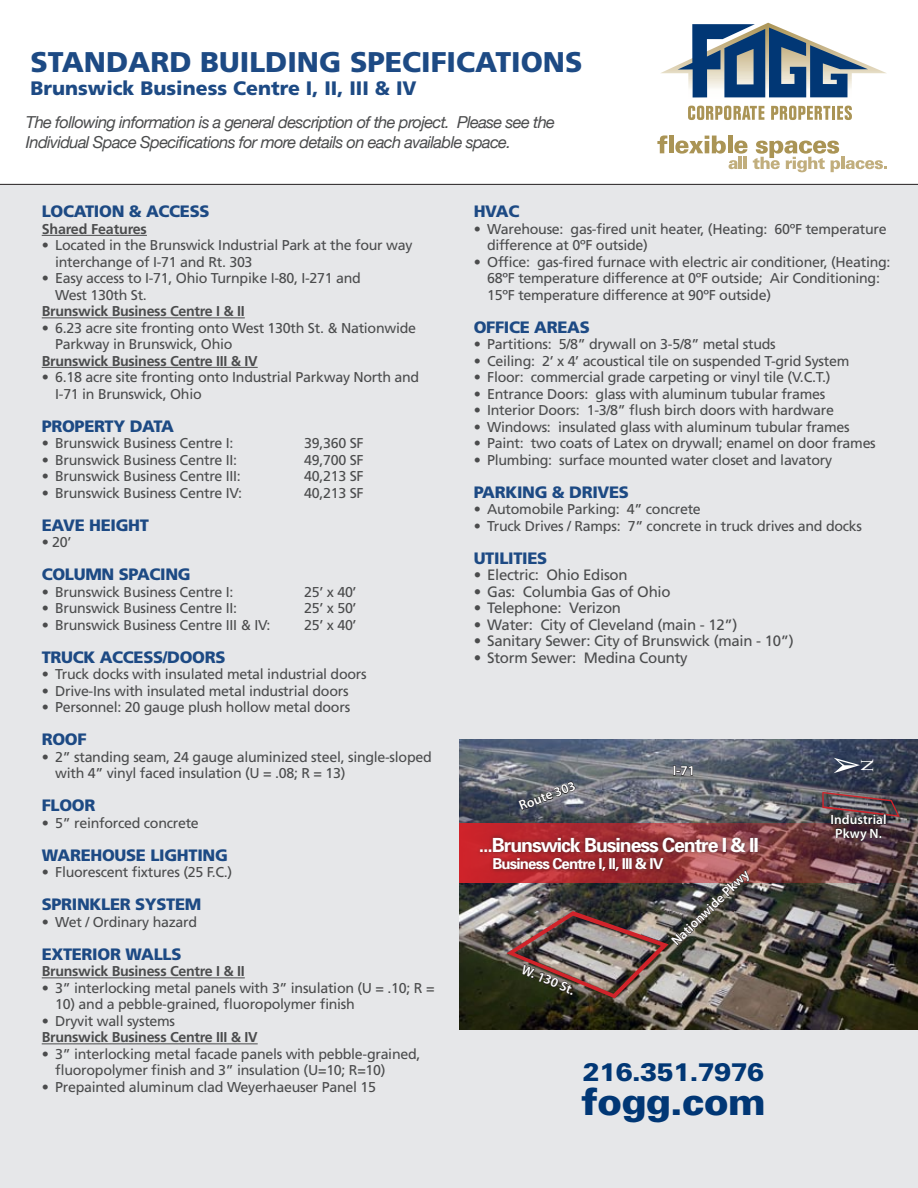
<style>
.page{position:relative;width:918px;height:1188px;background:#fff}
.page>*{position:absolute;margin:0;border:0;box-sizing:border-box;transform-origin:0 0}
.t1{font:900 37.5px "Univers";letter-spacing:-.02em;color:#013775}
.t2{font:900 28.5px "Frutiger";color:#1d4a84}
.t3{font:900 25.5px "Univers";letter-spacing:-.02em;color:#013775}
.t4{font:900 19.5px "Frutiger";color:#1d4a84}
.t5{font:700 19.5px "Univers";letter-spacing:-.055em;color:#fff}
.t6{font:18px "Times New Roman";color:#fff}
.t7{font:900 16.5px "Frutiger";letter-spacing:-.02em;color:#1d4a84}
.t8{font:italic 16.5px/19.8px "Helvetica Neue";letter-spacing:-.04em;color:#4b4c4d}
.t9{font:15px "Frutiger";letter-spacing:-.02em;color:#4b4c4d}
.t10{font:700 15px "Univers";letter-spacing:-.055em;color:#fff}
.t11{font:14.25px/16.5px "Frutiger";letter-spacing:-.02em;color:#4b4c4d}
.t12{font:700 14.25px "Frutiger";letter-spacing:-.02em;color:#4b4c4d}
.t13{font:600 13.5px/13.5px "Myriad Pro";color:#fff;text-align:center}
</style>
<div class="page">
<div style="left:0;top:184px;width:918px;height:1004px;background:#e6e7e9"></div>
<hr style="left:0;top:184px;width:918px;height:1px;background:#231f20">
<svg style="left:661px;top:23px;width:226px;height:97px"></svg>
<svg style="left:657px;top:135px;width:10px;height:18px"></svg>
<hr style="left:669px;top:136px;width:4px;height:17px;background:#aa9455">
<svg style="left:675px;top:136px;width:72px;height:33px"></svg>
<svg style="left:753px;top:141px;width:87px;height:31px"></svg>
<hr style="left:841px;top:157px;width:4px;height:12px;background:#c1ae7d">
<svg style="left:846px;top:160px;width:41px;height:9px"></svg>
<img style="left:459px;top:740px;width:459px;height:289px">
<svg style="left:673px;top:766px;width:20px;height:10px"></svg>
<svg style="left:518px;top:781px;width:58px;height:30px;background:#5d6068"></svg>
<svg style="left:834px;top:758px;width:26px;height:15px"></svg>
<img style="left:459px;top:823px;width:459px;height:60px">
<div style="left:476px;top:833px;width:286px;height:41px;background:#231f20;opacity:.65"></div>
<img style="left:507px;top:869px;width:242px;height:129px">
<img style="left:822px;top:792px;width:78px;height:54px">
<hr style="left:42px;top:235px;width:105px;height:1px;background:#4b4c4d">
<hr style="left:42px;top:318px;width:203px;height:1px;background:#4b4c4d">
<hr style="left:42px;top:367px;width:216px;height:1px;background:#4b4c4d">
<hr style="left:42px;top:978px;width:203px;height:1px;background:#4b4c4d">
<hr style="left:42px;top:1044px;width:216px;height:1px;background:#4b4c4d">
<h2 class="t2" style="left:31px;top:45px;width:553px">STANDARD BUILDING SPECIFICATIONS</h2>
<h3 class="t4" style="left:31px;top:77px;width:388px">Brunswick Business Centre I, II, III &amp; IV</h3>
<p class="t8" style="left:26px;top:112px;width:531px">The following information is a general description of the project. Please see the<br>Individual Space Specifications for more details on each available space.</p>
<p class="t7" style="left:42px;top:202px;width:169px">LOCATION &amp; ACCESS</p>
<p class="t12" style="left:42px;top:221px;width:107px">Shared Features</p>
<p class="t11" style="left:55px;top:237px;width:359px;text-indent:-13px">• Located in the Brunswick Industrial Park at the four way interchange of I-71 and Rt. 303</p>
<p class="t11" style="left:55px;top:270px;width:307px;text-indent:-13px">• Easy access to I-71, Ohio Turnpike I-80, I-271 and<br>West 130th St.</p>
<p class="t12" style="left:42px;top:303px;width:205px">Brunswick Business Centre I &amp; II</p>
<p class="t11" style="left:55px;top:320px;width:362px;text-indent:-13px">• 6.23 acre site fronting onto West 130th St. &amp; Nationwide<br>Parkway in Brunswick, Ohio</p>
<p class="t12" style="left:42px;top:353px;width:217px">Brunswick Business Centre III &amp; IV</p>
<p class="t11" style="left:55px;top:369px;width:366px;text-indent:-13px">• 6.18 acre site fronting onto Industrial Parkway North and<br>I-71 in Brunswick, Ohio</p>
<p class="t7" style="left:42px;top:416px;width:134px">PROPERTY DATA</p>
<p class="t11" style="left:42px;top:435px;width:193px">• Brunswick Business Centre I:</p>
<p class="t11" style="left:304px;top:435px;width:61px">39,360 SF</p>
<p class="t11" style="left:42px;top:452px;width:197px">• Brunswick Business Centre II:</p>
<p class="t11" style="left:304px;top:452px;width:61px">49,700 SF</p>
<p class="t11" style="left:42px;top:468px;width:201px">• Brunswick Business Centre III:</p>
<p class="t11" style="left:304px;top:468px;width:61px">40,213 SF</p>
<p class="t11" style="left:42px;top:485px;width:202px">• Brunswick Business Centre IV:</p>
<p class="t11" style="left:304px;top:485px;width:61px">40,213 SF</p>
<p class="t7" style="left:42px;top:515px;width:109px">EAVE HEIGHT</p>
<p class="t11" style="left:42px;top:534px;width:31px">• 20’</p>
<p class="t7" style="left:42px;top:565px;width:150px">COLUMN SPACING</p>
<p class="t11" style="left:42px;top:584px;width:193px">• Brunswick Business Centre I:</p>
<p class="t11" style="left:304px;top:584px;width:54px">25’ x 40’</p>
<p class="t11" style="left:42px;top:600px;width:197px">• Brunswick Business Centre II:</p>
<p class="t11" style="left:304px;top:600px;width:54px">25’ x 50’</p>
<p class="t11" style="left:42px;top:617px;width:230px">• Brunswick Business Centre III &amp; IV:</p>
<p class="t11" style="left:304px;top:617px;width:54px">25’ x 40’</p>
<p class="t7" style="left:42px;top:647px;width:185px">TRUCK ACCESS/DOORS</p>
<p class="t11" style="left:42px;top:666px;width:326px">• Truck docks with insulated metal industrial doors</p>
<p class="t11" style="left:42px;top:683px;width:308px">• Drive-Ins with insulated metal industrial doors</p>
<p class="t11" style="left:42px;top:699px;width:310px">• Personnel: 20 gauge plush hollow metal doors</p>
<p class="t7" style="left:42px;top:730px;width:46px">ROOF</p>
<p class="t11" style="left:55px;top:749px;width:378px;text-indent:-13px">• 2” standing seam, 24 gauge aluminized steel, single-sloped with 4” vinyl faced insulation (U = .08; R = 13)</p>
<p class="t7" style="left:42px;top:796px;width:55px">FLOOR</p>
<p class="t11" style="left:42px;top:815px;width:159px">• 5” reinforced concrete</p>
<p class="t7" style="left:42px;top:845px;width:188px">WAREHOUSE LIGHTING</p>
<p class="t11" style="left:42px;top:864px;width:192px">• Fluorescent fixtures (25 F.C.)</p>
<p class="t7" style="left:42px;top:895px;width:161px">SPRINKLER SYSTEM</p>
<p class="t11" style="left:42px;top:914px;width:157px">• Wet / Ordinary hazard</p>
<p class="t7" style="left:42px;top:944px;width:141px">EXTERIOR WALLS</p>
<p class="t12" style="left:42px;top:963px;width:205px">Brunswick Business Centre I &amp; II</p>
<p class="t11" style="left:42px;top:980px;width:394px">• 3” interlocking metal panels with 3” insulation (U = .10; R =</p>
<p class="t11" style="left:55px;top:996px;width:301px">10) and a pebble-grained, fluoropolymer finish</p>
<p class="t11" style="left:42px;top:1013px;width:135px">• Dryvit wall systems</p>
<p class="t12" style="left:42px;top:1029px;width:217px">Brunswick Business Centre III &amp; IV</p>
<p class="t11" style="left:55px;top:1046px;width:367px;text-indent:-13px">• 3” interlocking metal facade panels with pebble-grained, fluoropolymer finish and 3” insulation (U=10; R=10)</p>
<p class="t11" style="left:42px;top:1079px;width:336px">• Prepainted aluminum clad Weyerhaeuser Panel 15</p>
<p class="t7" style="left:474px;top:202px;width:47px">HVAC</p>
<p class="t11" style="left:487px;top:221px;width:401px;text-indent:-13px">• Warehouse: gas-fired unit heater, (Heating: 60ºF temperature difference at 0ºF outside)</p>
<p class="t11" style="left:487px;top:254px;width:405px;text-indent:-13px">• Office: gas-fired furnace with electric air conditioner, (Heating:<br>68ºF temperature difference at 0ºF outside; Air Conditioning:<br>15ºF temperature difference at 90ºF outside)</p>
<p class="t7" style="left:474px;top:317px;width:118px">OFFICE AREAS</p>
<p class="t11" style="left:474px;top:336px;width:304px">• Partitions: 5/8” drywall on 3-5/8” metal studs</p>
<p class="t11" style="left:474px;top:353px;width:377px">• Ceiling: 2’ x 4’ acoustical tile on suspended T-grid System</p>
<p class="t11" style="left:474px;top:369px;width:358px">• Floor: commercial grade carpeting or vinyl tile (V.C.T.)</p>
<p class="t11" style="left:474px;top:386px;width:353px">• Entrance Doors: glass with aluminum tubular frames</p>
<p class="t11" style="left:474px;top:402px;width:362px">• Interior Doors: 1-3/8” flush birch doors with hardware</p>
<p class="t11" style="left:474px;top:419px;width:378px">• Windows: insulated glass with aluminum tubular frames</p>
<p class="t11" style="left:474px;top:435px;width:404px">• Paint: two coats of Latex on drywall; enamel on door frames</p>
<p class="t11" style="left:474px;top:452px;width:360px">• Plumbing: surface mounted water closet and lavatory</p>
<p class="t7" style="left:474px;top:482px;width:157px">PARKING &amp; DRIVES</p>
<p class="t11" style="left:474px;top:501px;width:229px">• Automobile Parking: 4” concrete</p>
<p class="t11" style="left:474px;top:518px;width:390px">• Truck Drives / Ramps: 7” concrete in truck drives and docks</p>
<p class="t7" style="left:474px;top:548px;width:75px">UTILITIES</p>
<p class="t9" style="left:474px;top:566px;width:155px">• Electric: Ohio Edison</p>
<p class="t9" style="left:474px;top:583px;width:198px">• Gas: Columbia Gas of Ohio</p>
<p class="t9" style="left:474px;top:599px;width:149px">• Telephone: Verizon</p>
<p class="t9" style="left:474px;top:616px;width:265px">• Water: City of Cleveland (main - 12”)</p>
<p class="t9" style="left:474px;top:632px;width:322px">• Sanitary Sewer: City of Brunswick (main - 10”)</p>
<p class="t9" style="left:474px;top:649px;width:216px">• Storm Sewer: Medina County</p>
<p class="t13" style="left:517px;top:800px;width:61px;rotate:-21deg">Route 303</p>
<p class="t13" style="left:673px;top:763px;width:24px">I-71</p>
<h3 class="t5" style="left:479px;top:833px;width:281px">...Brunswick Business Centre I &amp; II</h3>
<p class="t10" style="left:492px;top:854px;width:173px">Business Centre I, II, III &amp; IV</p>
<p class="t13" style="left:669px;top:938px;width:103px;rotate:-44deg">Nationwide Pkwy</p>
<p class="t13" style="left:525px;top:962px;width:58px;rotate:23deg">W. 130 St.</p>
<h3 class="t3" style="left:583px;top:1056px;width:183px">216.351.7976</h3>
<h1 class="t1" style="left:581px;top:1079px;width:186px">fogg.com</h1>
<p class="t6" style="left:878px;top:759px;width:15px;rotate:90deg">N</p>
<p class="t13" style="left:831px;top:812px;width:57px">Industrial<br>Pkwy N.</p>
</div>
